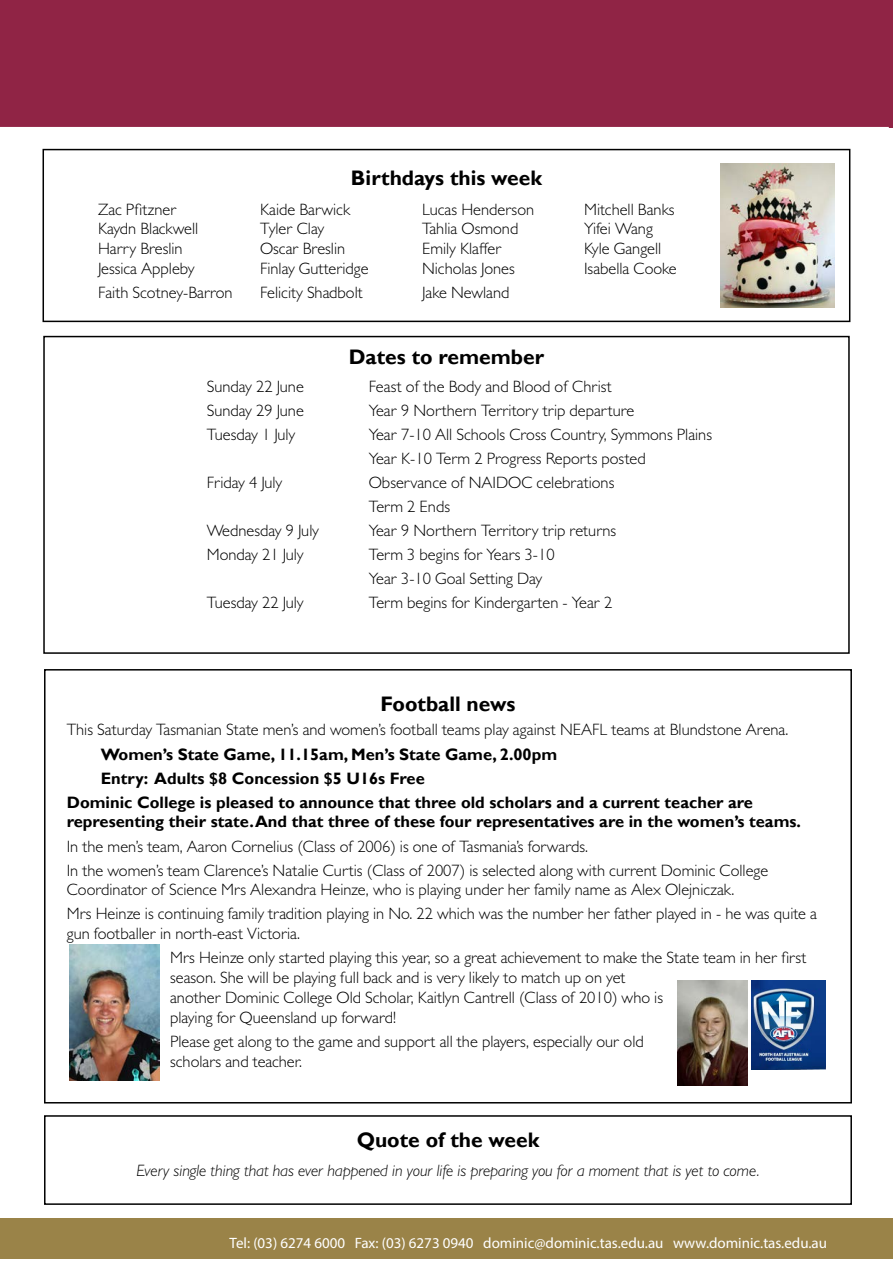
<style>
.page{position:relative;width:893px;height:1263px;background:#fff}
.page>*{position:absolute;margin:0;border:0;box-sizing:border-box;transform-origin:0 0}
.t1{font:700 21px "Gill Sans";color:#000}
.t2{font:300 16.5px/24px "Gill Sans MT Std";color:#000}
.t3{font:700 16.5px "Gill Sans";color:#000}
.t4{font:italic 16.5px "Gill Sans MT Std";color:#000}
.t5{font:15px "Myriad Pro";color:#fff}
</style>
<div class="page">
<div style="left:0;top:0;width:893px;height:128px;background:#902445"></div>
<div style="left:0;top:1218px;width:893px;height:41px;background:#9a8348"></div>
<div style="left:44px;top:1115px;width:808px;height:90px;border:2px solid #000"></div>
<div style="left:43px;top:336px;width:807px;height:318px;border:2px solid #000"></div>
<hr style="left:0;top:127px;width:889px;height:3px;background:#fff">
<div style="left:43px;top:149px;width:807px;height:173px;border:2px solid #000"></div>
<img style="left:720px;top:164px;width:115px;height:143px">
<div style="left:44px;top:669px;width:808px;height:434px;border:2px solid #000"></div>
<img style="left:752px;top:981px;width:74px;height:89px">
<img style="left:69px;top:944px;width:91px;height:136px">
<img style="left:677px;top:980px;width:70px;height:105px">
<p class="t1" style="left:351px;top:165px;width:193px">Birthdays this week</p>
<p class="t2" style="left:98px;top:197px;width:80px">Zac Pfitzner</p>
<p class="t2" style="left:260px;top:197px;width:92px">Kaide Barwick</p>
<p class="t2" style="left:422px;top:197px;width:114px">Lucas Henderson</p>
<p class="t2" style="left:584px;top:197px;width:92px">Mitchell Banks</p>
<p class="t2" style="left:98px;top:216px;width:102px">Kaydn Blackwell</p>
<p class="t2" style="left:260px;top:216px;width:66px">Tyler Clay</p>
<p class="t2" style="left:422px;top:216px;width:98px">Tahlia Osmond</p>
<p class="t2" style="left:584px;top:216px;width:70px">Yifei Wang</p>
<p class="t2" style="left:98px;top:236px;width:86px">Harry Breslin</p>
<p class="t2" style="left:260px;top:236px;width:87px">Oscar Breslin</p>
<p class="t2" style="left:422px;top:236px;width:81px">Emily Klaffer</p>
<p class="t2" style="left:584px;top:236px;width:79px">Kyle Gangell</p>
<p class="t2" style="left:98px;top:256px;width:98px">Jessica Appleby</p>
<p class="t2" style="left:260px;top:256px;width:110px">Finlay Gutteridge</p>
<p class="t2" style="left:422px;top:256px;width:94px">Nicholas Jones</p>
<p class="t2" style="left:584px;top:256px;width:94px">Isabella Cooke</p>
<p class="t2" style="left:98px;top:280px;width:136px">Faith Scotney-Barron</p>
<p class="t2" style="left:260px;top:280px;width:104px">Felicity Shadbolt</p>
<p class="t2" style="left:422px;top:280px;width:89px">Jake Newland</p>
<p class="t1" style="left:349px;top:344px;width:197px">Dates to remember</p>
<p class="t2" style="left:207px;top:374px;width:99px">Sunday 22 June</p>
<p class="t2" style="left:369px;top:374px;width:245px">Feast of the Body and Blood of Christ</p>
<p class="t2" style="left:207px;top:398px;width:99px">Sunday 29 June</p>
<p class="t2" style="left:369px;top:398px;width:267px">Year 9 Northern Territory trip departure</p>
<p class="t2" style="left:207px;top:422px;width:90px">Tuesday 1 July</p>
<p class="t2" style="left:369px;top:422px;width:345px">Year 7-10 All Schools Cross Country, Symmons Plains<br>Year K-10 Term 2 Progress Reports posted</p>
<p class="t2" style="left:207px;top:470px;width:77px">Friday 4 July</p>
<p class="t2" style="left:369px;top:470px;width:247px">Observance of NAIDOC celebrations<br>Term 2 Ends</p>
<p class="t2" style="left:207px;top:518px;width:114px">Wednesday 9 July</p>
<p class="t2" style="left:369px;top:518px;width:249px">Year 9 Northern Territory trip returns</p>
<p class="t2" style="left:207px;top:542px;width:98px">Monday 21 July</p>
<p class="t2" style="left:369px;top:542px;width:187px">Term 3 begins for Years 3-10<br>Year 3-10 Goal Setting Day</p>
<p class="t2" style="left:207px;top:591px;width:98px">Tuesday 22 July</p>
<p class="t2" style="left:369px;top:591px;width:245px">Term begins for Kindergarten - Year 2</p>
<p class="t1" style="left:380px;top:692px;width:137px">Football news</p>
<p class="t2" style="left:67px;top:718px;width:723px">This Saturday Tasmanian State men’s and women’s football teams play against NEAFL teams at Blundstone Arena.</p>
<p class="t3" style="left:101px;top:744px;width:458px">Women’s State Game, 11.15am, Men’s State Game, 2.00pm</p>
<p class="t3" style="left:101px;top:768px;width:325px">Entry: Adults $8 Concession $5 U16s Free</p>
<p class="t3" style="left:67px;top:792px;width:688px">Dominic College is pleased to announce that three old scholars and a current teacher are</p>
<p class="t3" style="left:67px;top:812px;width:736px">representing their state. And that three of these four representatives are in the women’s teams.</p>
<p class="t2" style="left:67px;top:834px;width:703px">In the men’s team, Aaron Cornelius (Class of 2006) is one of Tasmania’s forwards.<br>In the women’s team Clarence’s Natalie Curtis (Class of 2007) is selected along with current Dominic College</p>
<p class="t2" style="left:67px;top:877px;width:752px">Coordinator of Science Mrs Alexandra Heinze, who is playing under her family name as Alex Olejniczak.<br>Mrs Heinze is continuing family tradition playing in No. 22 which was the number her father played in - he was quite a</p>
<p class="t2" style="left:170px;top:921px;width:638px;text-indent:-103px">gun footballer in north-east Victoria.<br>Mrs Heinze only started playing this year, so a great achievement to make the State team in her first</p>
<p class="t2" style="left:170px;top:967px;width:494px;line-height:19.8px">season. She will be playing full back and is very likely to match up on yet another Dominic College Old Scholar, Kaitlyn Cantrell (Class of 2010) who is playing for Queensland up forward!</p>
<p class="t2" style="left:170px;top:1031px;width:475px;line-height:19.8px">Please get along to the game and support all the players, especially our old scholars and teacher.</p>
<p class="t1" style="left:357px;top:1127px;width:184px">Quote of the week</p>
<p class="t4" style="left:137px;top:1160px;width:624px">Every single thing that has ever happened in your life is preparing you for a moment that is yet to come.</p>
<p class="t5" style="left:230px;top:1233px;width:599px">Tel: (03) 6274 6000 Fax: (03) 6273 0940 dominic@dominic.tas.edu.au www.dominic.tas.edu.au</p>
</div>
